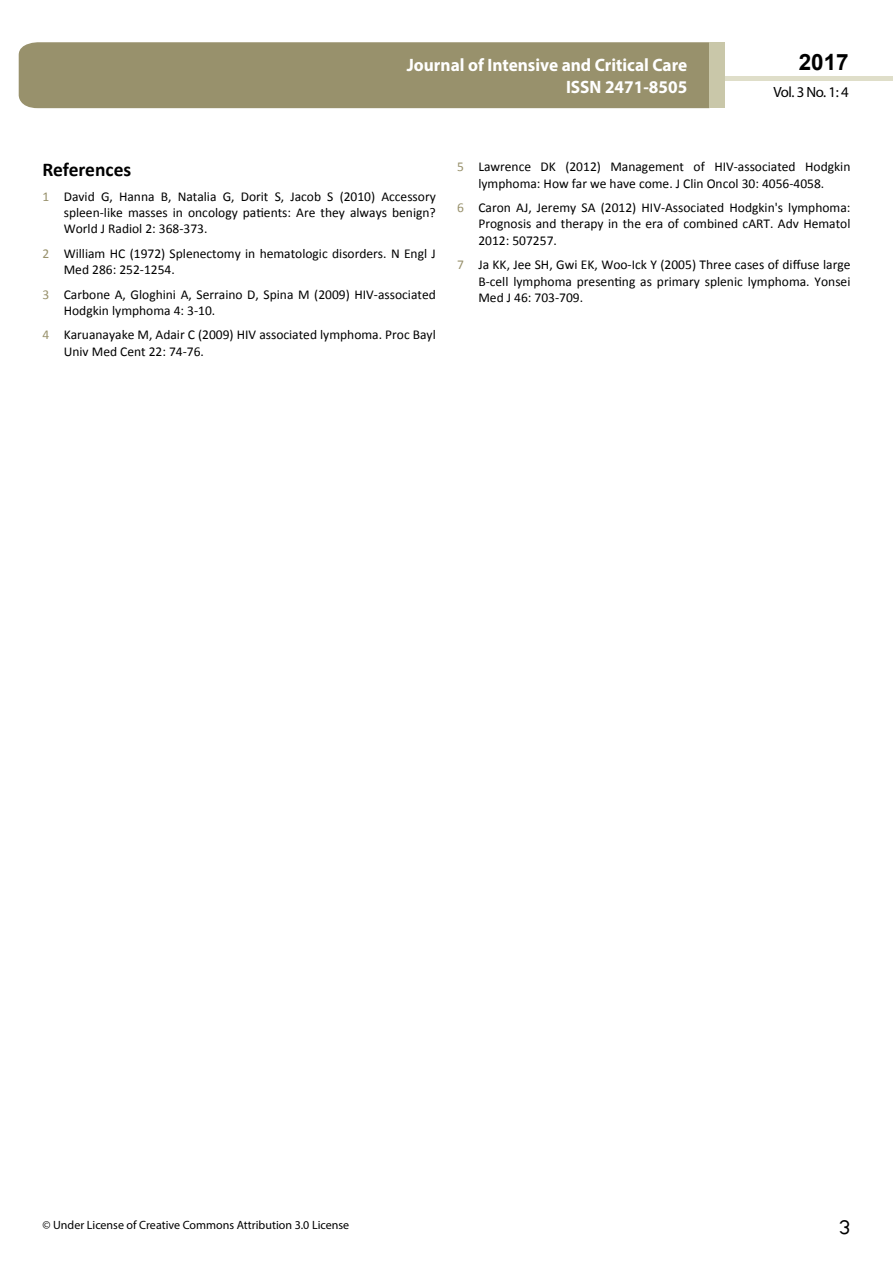
<style>
.page{position:relative;width:893px;height:1263px;background:#fff}
.page>*{position:absolute;margin:0;border:0;box-sizing:border-box;transform-origin:0 0}
.t1{font:25.5px "Tunga";color:#000}
.t2{font:700 22.5px "Arial";color:#000}
.t3{font:700 19.5px "Calibri";color:#000}
.t4{font:700 18px/21.6px "Myriad Pro";color:#fff;text-align:right;scale:.96 1}
.t5{font:14.85px "Myriad Pro";color:#000}
.t6{font:13.5px/16.2px "Calibri";color:#000;text-align:justify}
.t7{font:12px "Myriad Pro";color:#000}
.s1{color:#98916c}
</style>
<div class="page">
<div style="left:19px;top:42px;width:690px;height:66px;background:#98916c"></div>
<div style="left:709px;top:42px;width:16px;height:66px;background:#c9c7a9"></div>
<div style="left:725px;top:76px;width:168px;height:5px;background:#dfdec9"></div>
<h3 class="t4" style="left:517px;top:53px;width:198px">ARCHIVOS DE MEDICINA<br>ISSN 1698-9465</h3>
<h2 class="t2" style="left:799px;top:47px;width:52px">2017</h2>
<h3 class="t4" style="left:407px;top:54px;width:294px">Journal of Intensive and Critical Care<br>ISSN 2471-8505</h3>
<p class="t5" style="left:773px;top:83px;width:77px">Vol. 3 No. 1: 4</p>
<h3 class="t3" style="left:43px;top:157px;width:90px">References</h3>
<p class="t6" style="left:64px;top:188px;width:374px;text-indent:-21px"><span class="s1">1</span> David G, Hanna B, Natalia G, Dorit S, Jacob S (2010) Accessory spleen-like masses in oncology patients: Are they always benign?<br>World J Radiol 2: 368-373.</p>
<p class="t6" style="left:64px;top:245px;width:374px;text-indent:-21px"><span class="s1">2</span> William HC (1972) Splenectomy in hematologic disorders. N Engl J<br>Med 286: 252-1254.</p>
<p class="t6" style="left:64px;top:286px;width:374px;text-indent:-21px"><span class="s1">3</span> Carbone A, Gloghini A, Serraino D, Spina M (2009) HIV-associated<br>Hodgkin lymphoma 4: 3-10.</p>
<p class="t6" style="left:64px;top:327px;width:374px;text-indent:-21px"><span class="s1">4</span> Karuanayake M, Adair C (2009) HIV associated lymphoma. Proc Bayl<br>Univ Med Cent 22: 74-76.</p>
<p class="t6" style="left:457px;top:159px;width:395px;text-align:center"><span class="s1">5</span> Lawrence DK (2012) Management of HIV-associated Hodgkin lymphoma: How far we have come. J Clin Oncol 30: 4056-4058.</p>
<p class="t6" style="left:478px;top:200px;width:374px;text-indent:-21px"><span class="s1">6</span> Caron AJ, Jeremy SA (2012) HIV-Associated Hodgkin's lymphoma:<br>Prognosis and therapy in the era of combined cART. Adv Hematol 2012: 507257.</p>
<p class="t6" style="left:478px;top:257px;width:374px;text-indent:-21px"><span class="s1">7</span> Ja KK, Jee SH, Gwi EK, Woo-Ick Y (2005) Three cases of diffuse large B-cell lymphoma presenting as primary splenic lymphoma. Yonsei Med J 46: 703-709.</p>
<p class="t7" style="left:43px;top:1218px;width:308px">© Under License of Creative Commons Attribution 3.0 License</p>
<h1 class="t1" style="left:839px;top:1210px;width:13px">3</h1>
</div>
